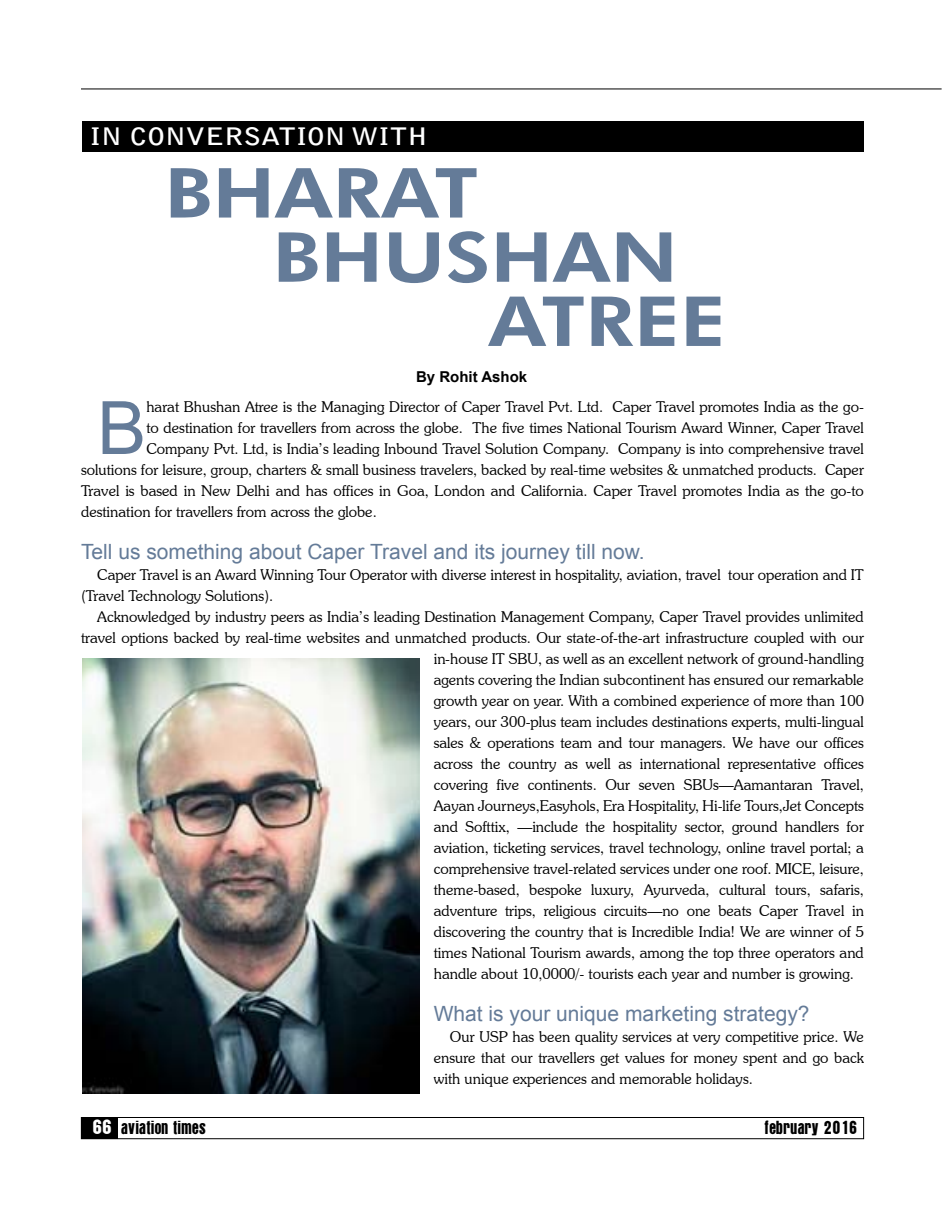
<style>
.page{position:relative;width:945px;height:1215px;background:#fff}
.page>*{position:absolute;margin:0;border:0;box-sizing:border-box;transform-origin:0 0}
.t1{font:73.65px "Arial";color:#647b98}
.t2{font:800 69px "Futura BT";color:#647b98;scale:1.17 1}
.t3{font:700 24px "Bell Gothic Std";color:#fff;scale:1.2 1}
.t4{font:21px "Arial";color:#647b98}
.t5{font:16.5px "Aurora";color:#000;scale:.9 1}
.t6{font:300 15px/21px "Souvenir IT Cby BT";color:#000}
.t7{font:700 15px "Arial";color:#000}
.s1{font-size:18px;color:#fff}
</style>
<div class="page">
<hr style="left:81px;top:89px;width:861px;height:1px;background:#000">
<div style="left:81px;top:1117px;width:783px;height:22px;border:1px solid #000"></div>
<div style="left:81px;top:1117px;width:37px;height:22px;background:#000"></div>
<div style="left:82px;top:122px;width:782px;height:30px;background:#000"></div>
<img style="left:82px;top:659px;width:338px;height:434px">
<h3 class="t3" style="left:90px;top:122px;width:283px">IN CONVERSATION WITH</h3>
<h2 class="t2" style="left:164px;top:151px;width:270px">BHARAT</h2>
<h2 class="t2" style="left:272px;top:215px;width:348px">BHUSHAN</h2>
<h2 class="t2" style="left:239px;top:280px;width:45px">A</h2>
<h2 class="t2" style="left:541px;top:280px;width:159px">TREE</h2>
<p class="t7" style="left:416px;top:367px;width:113px">By Rohit Ashok</p>
<h1 class="t1" style="left:97px;top:380px;width:51px">B</h1>
<p class="t6" style="left:146px;top:396px;width:719px">harat Bhushan Atree is the Managing Director of Caper Travel Pvt. Ltd. Caper Travel promotes India as the go-</p>
<p class="t6" style="left:146px;top:417px;width:719px">to destination for travellers from across the globe. The five times National Tourism Award Winner, Caper Travel</p>
<p class="t6" style="left:146px;top:438px;width:719px">Company Pvt. Ltd, is India’s leading Inbound Travel Solution Company. Company is into comprehensive travel</p>
<p class="t6" style="left:81px;top:459px;width:784px">solutions for leisure, group, charters &amp; small business travelers, backed by real-time websites &amp; unmatched products. Caper</p>
<p class="t6" style="left:81px;top:480px;width:784px">Travel is based in New Delhi and has offices in Goa, London and California. Caper Travel promotes India as the go-to</p>
<p class="t6" style="left:81px;top:501px;width:297px">destination for travellers from across the globe.</p>
<h3 class="t4" style="left:81px;top:538px;width:565px">Tell us something about Caper Travel and its journey till now.</h3>
<p class="t6" style="left:81px;top:564px;width:784px;text-indent:16px">Caper Travel is an Award Winning Tour Operator with diverse interest in hospitality, aviation, travel tour operation and IT (Travel Technology Solutions).</p>
<p class="t6" style="left:97px;top:606px;width:768px">Acknowledged by industry peers as India’s leading Destination Management Company, Caper Travel provides unlimited</p>
<p class="t6" style="left:81px;top:627px;width:785px">travel options backed by real-time websites and unmatched products. Our state-of-the-art infrastructure coupled with our</p>
<p class="t6" style="left:434px;top:648px;width:432px">in-house IT SBU, as well as an excellent network of ground-handling</p>
<p class="t6" style="left:434px;top:669px;width:432px">agents covering the Indian subcontinent has ensured our remarkable</p>
<p class="t6" style="left:434px;top:690px;width:432px">growth year on year. With a combined experience of more than 100</p>
<p class="t6" style="left:434px;top:711px;width:432px">years, our 300-plus team includes destinations experts, multi-lingual</p>
<p class="t6" style="left:434px;top:732px;width:432px">sales &amp; operations team and tour managers. We have our offices</p>
<p class="t6" style="left:434px;top:753px;width:432px">across the country as well as international representative offices</p>
<p class="t6" style="left:434px;top:774px;width:432px">covering five continents. Our seven SBUs—Aamantaran Travel,</p>
<p class="t6" style="left:434px;top:795px;width:432px">Aayan Journeys,Easyhols, Era Hospitality, Hi-life Tours,Jet Concepts</p>
<p class="t6" style="left:434px;top:816px;width:432px">and Softtix, —include the hospitality sector, ground handlers for</p>
<p class="t6" style="left:434px;top:837px;width:432px">aviation, ticketing services, travel technology, online travel portal; a</p>
<p class="t6" style="left:434px;top:858px;width:432px">comprehensive travel-related services under one roof. MICE, leisure,</p>
<p class="t6" style="left:434px;top:879px;width:432px">theme-based, bespoke luxury, Ayurveda, cultural tours, safaris,</p>
<p class="t6" style="left:434px;top:900px;width:432px">adventure trips, religious circuits—no one beats Caper Travel in</p>
<p class="t6" style="left:434px;top:921px;width:432px">discovering the country that is Incredible India! We are winner of 5</p>
<p class="t6" style="left:434px;top:942px;width:432px">times National Tourism awards, among the top three operators and</p>
<p class="t6" style="left:434px;top:963px;width:422px">handle about 10,0000/- tourists each year and number is growing.</p>
<h3 class="t4" style="left:434px;top:1000px;width:377px">What is your unique marketing strategy?</h3>
<p class="t6" style="left:434px;top:1026px;width:432px;text-align:justify;text-indent:16px">Our USP has been quality services at very competitive price. We ensure that our travellers get values for money spent and go back with unique experiences and memorable holidays.</p>
<p class="t5" style="left:92px;top:1117px;width:128px"><span class="s1">66</span> aviation times</p>
<p class="t5" style="left:765px;top:1117px;width:104px">february 2016</p>
</div>
